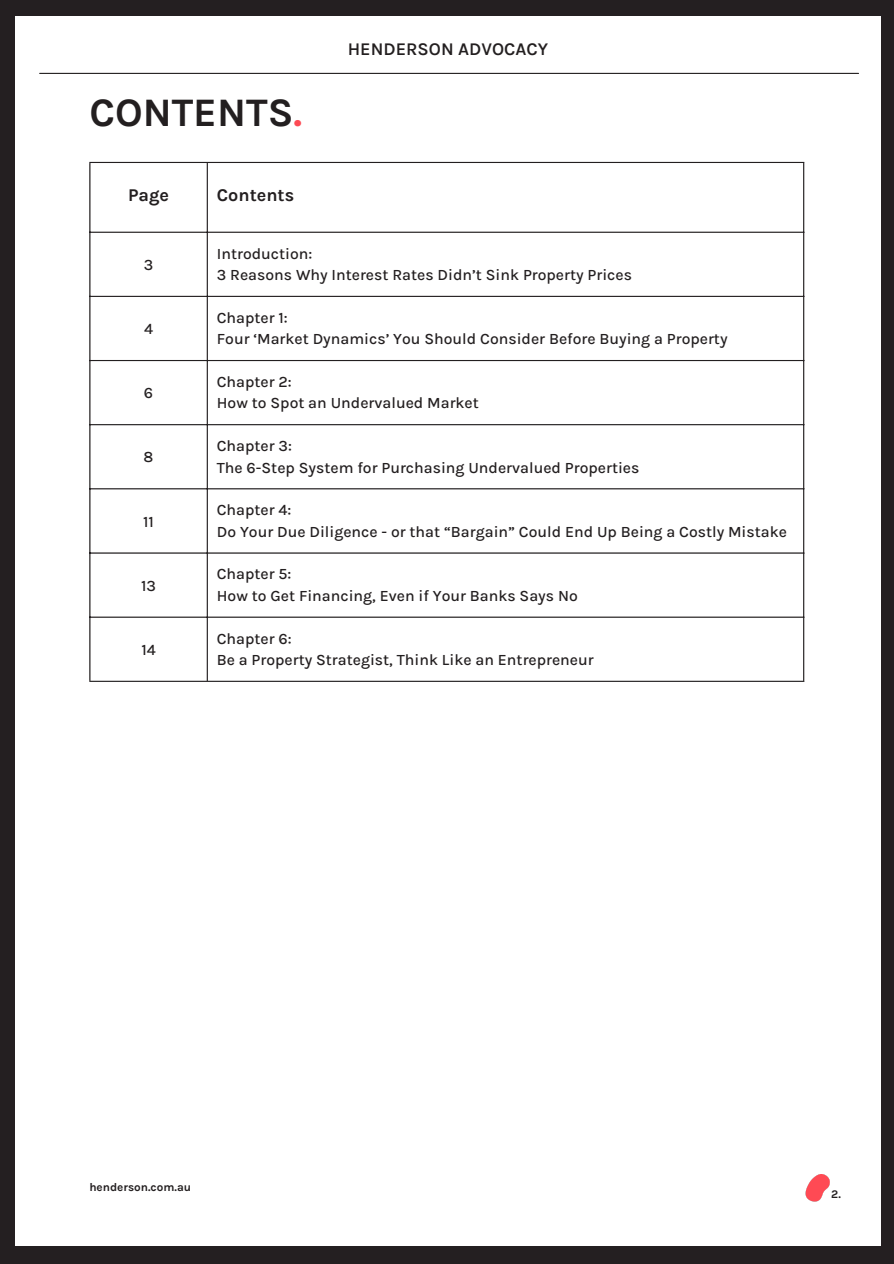
<style>
.page{position:relative;width:894px;height:1264px;background:#fff}
.page>*{position:absolute;margin:0;border:0;box-sizing:border-box;transform-origin:0 0}
.t1{font:700 40.5px "Karla";color:#231f20}
.t2{font:600 18px "Karla";color:#231f20}
.t3{font:700 18px "Karla";color:#231f20}
.t4{font:500 15.75px "Karla";color:#231f20}
.t5{font:700 11.7px "Karla";color:#231f20}
.s1{color:#fd4a54}
</style>
<div class="page">
<div style="left:0;top:0;width:893px;height:1263px;background:#241f21"></div>
<div style="left:15px;top:16px;width:865px;height:1230px;background:#fff"></div>
<svg style="left:90px;top:163px;width:712px;height:517px"></svg>
<hr style="left:89px;top:163px;width:1px;height:517px;background:#231f20">
<hr style="left:207px;top:163px;width:1px;height:517px;background:#231f20">
<hr style="left:802px;top:163px;width:2px;height:517px;background:#231f20">
<hr style="left:89px;top:162px;width:715px;height:1px;background:#231f20">
<hr style="left:89px;top:232px;width:715px;height:1px;background:#231f20">
<hr style="left:89px;top:296px;width:715px;height:1px;background:#231f20">
<hr style="left:89px;top:360px;width:715px;height:1px;background:#231f20">
<hr style="left:89px;top:424px;width:715px;height:1px;background:#231f20">
<hr style="left:89px;top:488px;width:715px;height:1px;background:#231f20">
<hr style="left:89px;top:552px;width:715px;height:1px;background:#231f20">
<hr style="left:89px;top:616px;width:715px;height:1px;background:#231f20">
<hr style="left:89px;top:680px;width:715px;height:2px;background:#231f20">
<hr style="left:40px;top:73px;width:818px;height:1px;background:#231f20">
<img style="left:805px;top:1174px;width:25px;height:27px">
<p class="t1" style="left:89px;top:89px;width:214px">CONTENTS<span class="s1">.</span></p>
<h2 class="t3" style="left:128px;top:185px;width:42px">Page</h2>
<h1 class="t3" style="left:217px;top:185px;width:79px">Contents</h1>
<p class="t2" style="left:347px;top:38px;width:202px">HENDERSON ADVOCACY</p>
<p class="t4" style="left:144px;top:255px;width:11px">3</p>
<p class="t4" style="left:144px;top:319px;width:11px">4</p>
<p class="t4" style="left:144px;top:384px;width:11px">6</p>
<p class="t4" style="left:144px;top:448px;width:11px">8</p>
<p class="t4" style="left:143px;top:512px;width:12px">11</p>
<p class="t4" style="left:141px;top:576px;width:16px">13</p>
<p class="t4" style="left:141px;top:640px;width:16px">14</p>
<p class="t4" style="left:217px;top:244px;width:97px">Introduction:</p>
<p class="t4" style="left:217px;top:265px;width:416px">3 Reasons Why Interest Rates Didn’t Sink Property Prices</p>
<p class="t4" style="left:217px;top:308px;width:72px">Chapter 1:</p>
<p class="t4" style="left:217px;top:330px;width:512px">Four ‘Market Dynamics’ You Should Consider Before Buying a Property</p>
<p class="t4" style="left:217px;top:372px;width:76px">Chapter 2:</p>
<p class="t4" style="left:217px;top:394px;width:263px">How to Spot an Undervalued Market</p>
<p class="t4" style="left:217px;top:436px;width:77px">Chapter 3:</p>
<p class="t4" style="left:217px;top:458px;width:424px">The 6-Step System for Purchasing Undervalued Properties</p>
<p class="t4" style="left:217px;top:501px;width:76px">Chapter 4:</p>
<p class="t4" style="left:217px;top:522px;width:571px">Do Your Due Diligence - or that “Bargain” Could End Up Being a Costly Mistake</p>
<p class="t4" style="left:217px;top:565px;width:76px">Chapter 5:</p>
<p class="t4" style="left:217px;top:586px;width:362px">How to Get Financing, Even if Your Banks Says No</p>
<p class="t4" style="left:217px;top:629px;width:76px">Chapter 6:</p>
<p class="t4" style="left:217px;top:650px;width:378px">Be a Property Strategist, Think Like an Entrepreneur</p>
<p class="t5" style="left:89px;top:1180px;width:103px">henderson.com.au</p>
<p class="t5" style="left:831px;top:1187px;width:11px">2.</p>
</div>
